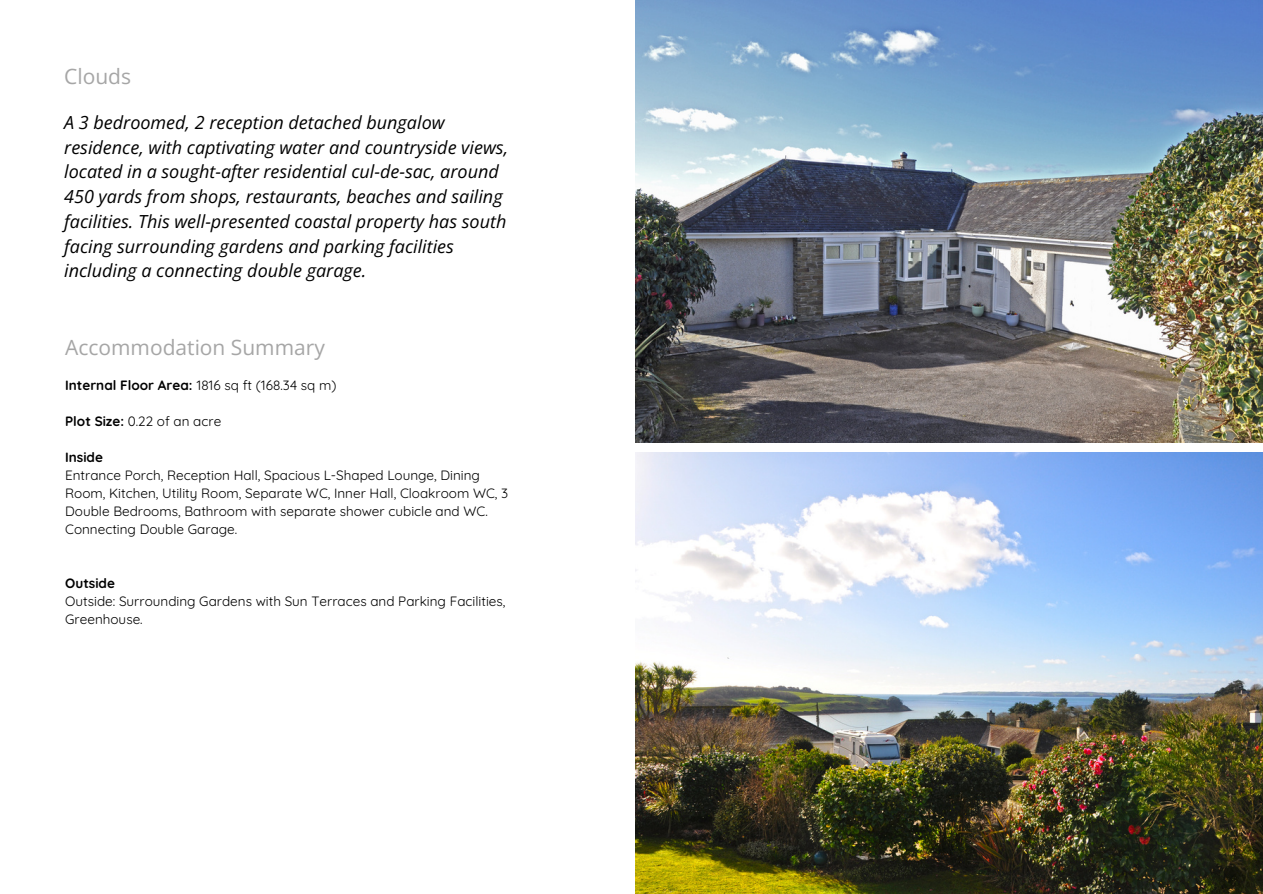
<style>
.page{position:relative;width:1263px;height:894px;background:#fff}
.page>*{position:absolute;margin:0;border:0;box-sizing:border-box;transform-origin:0 0}
.t1{font:21px "Open Sans";color:#a6a6a6}
.t2{font:italic 18px/24.8px "Open Sans";color:#000}
.t3{font:13.5px/18px "Quicksand";color:#000}
.t4{font:700 13.5px "Quicksand";color:#000}
.s1{font-weight:700}
</style>
<div class="page">
<img style="left:636px;top:0;width:626px;height:442px">
<img style="left:636px;top:452px;width:626px;height:441px">
<p class="t1" style="left:64px;top:62px;width:68px">Clouds</p>
<h1 class="t2" style="left:64px;top:109px;width:445px">A 3 bedroomed, 2 reception detached bungalow residence, with captivating water and countryside views, located in a sought-after residential cul-de-sac, around 450 yards from shops, restaurants, beaches and sailing facilities. This well-presented coastal property has south facing surrounding gardens and parking facilities including a connecting double garage.</h1>
<p class="t1" style="left:65px;top:332px;width:261px">Accommodation Summary</p>
<p class="t3" style="left:65px;top:376px;width:273px"><span class="s1">Internal Floor Area:</span> 1816 sq ft (168.34 sq m)</p>
<p class="t3" style="left:65px;top:412px;width:158px"><span class="s1">Plot Size:</span> 0.22 of an acre</p>
<p class="t4" style="left:65px;top:448px;width:39px">Inside</p>
<p class="t3" style="left:65px;top:466px;width:445px">Entrance Porch, Reception Hall, Spacious L-Shaped Lounge, Dining Room, Kitchen, Utility Room, Separate WC, Inner Hall, Cloakroom WC, 3<br>Double Bedrooms, Bathroom with separate shower cubicle and WC.<br>Connecting Double Garage.</p>
<p class="t4" style="left:65px;top:574px;width:51px">Outside</p>
<p class="t3" style="left:65px;top:592px;width:442px">Outside: Surrounding Gardens with Sun Terraces and Parking Facilities,<br>Greenhouse.</p>
</div>
